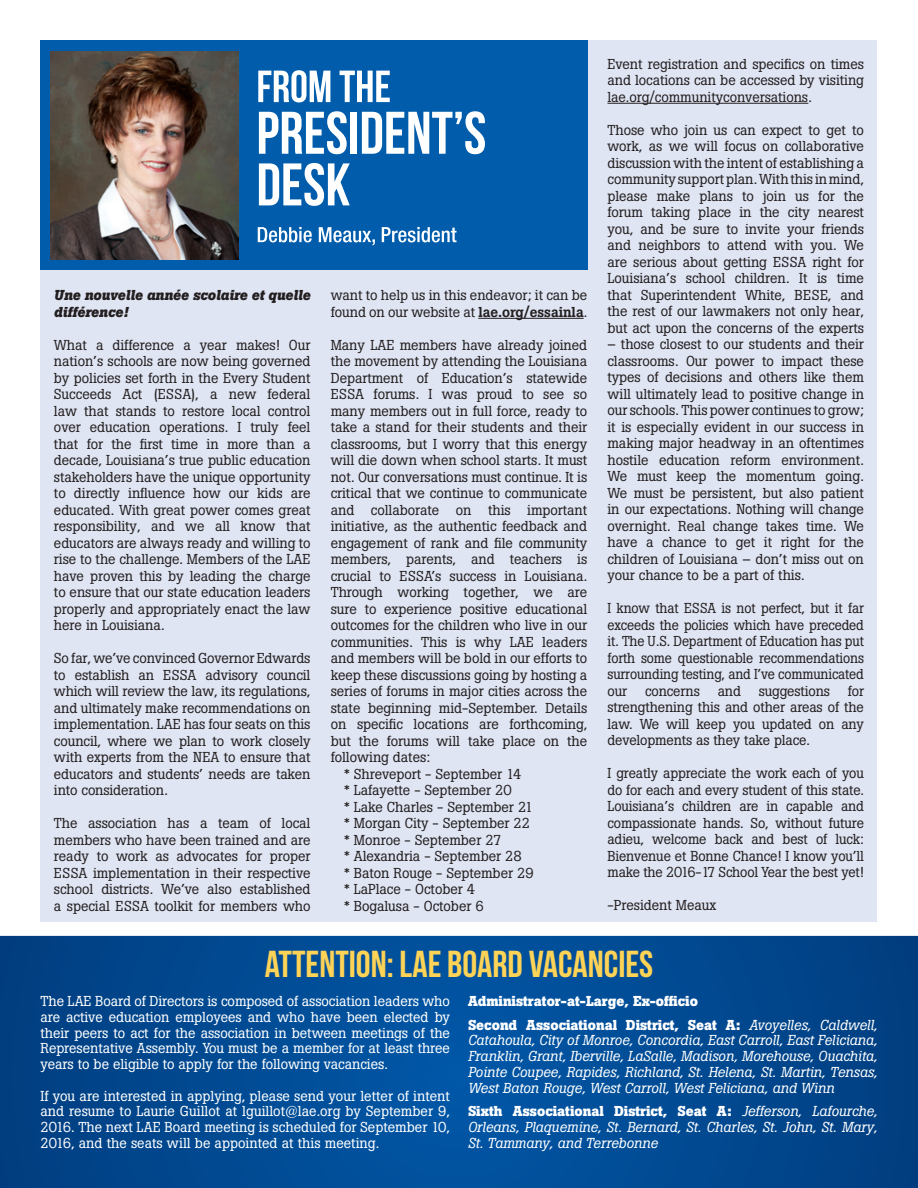
<style>
.page{position:relative;width:918px;height:1188px;background:#fff}
.page>*{position:absolute;margin:0;border:0;box-sizing:border-box;transform-origin:0 0}
.t1{font:37.5px "Bebas Neue";color:#fed356}
.t2{font:14.25px/16.5px "Boton";letter-spacing:-.005em;color:#231f20;text-align:justify}
.t3{font:14.25px/15.8px "Boton";color:#fff;text-align:justify}
.t4{font:italic 14.25px/15.8px "Boton";color:#fff;text-align:justify}
.t5{font:14.25px/16.5px "Boton";letter-spacing:-.005em;color:#231f20;text-align:justify;scale:.96 1}
.t6{font:italic 700 14.25px/16.5px "Boton";letter-spacing:-.005em;color:#231f20}
.t7{font:700 14.25px "Boton";color:#fff}
.s1{font-weight:500}
.s2{font-weight:700;font-style:normal}
</style>
<div class="page">
<div style="left:40px;top:40px;width:838px;height:882px;background:#e0e5f3"></div>
<div style="left:40px;top:40px;width:548px;height:230px;background:#015dab"></div>
<img style="left:51px;top:51px;width:188px;height:208px">
<svg style="left:258px;top:70px;width:72px;height:32px"></svg>
<svg style="left:340px;top:71px;width:50px;height:31px"></svg>
<svg style="left:259px;top:111px;width:88px;height:43px"></svg>
<div style="left:350px;top:112px;width:7px;height:42px;background:#fff"></div>
<svg style="left:362px;top:111px;width:123px;height:43px"></svg>
<svg style="left:259px;top:163px;width:91px;height:43px"></svg>
<svg style="left:258px;top:227px;width:54px;height:15px"></svg>
<svg style="left:319px;top:227px;width:56px;height:18px"></svg>
<svg style="left:382px;top:227px;width:75px;height:15px"></svg>
<svg style="left:0;top:936px;width:918px;height:252px;background:#014992"></svg>
<hr style="left:478px;top:318px;width:106px;height:1px;background:#231f20">
<hr style="left:608px;top:103px;width:200px;height:1px;background:#231f20">
<p class="t6" style="left:54px;top:287px;width:258px">Une nouvelle année scolaire et quelle différence!</p>
<p class="t2" style="left:54px;top:337px;width:258px">What a difference a year makes! Our nation’s schools are now being governed by policies set forth in the Every Student Succeeds Act (ESSA), a new federal law that stands to restore local control over education operations. I truly feel that for the first time in more than a decade, Louisiana’s true public education stakeholders have the unique opportunity to directly influence how our kids are educated. With great power comes great responsibility, and we all know that educators are always ready and willing to rise to the challenge. Members of the LAE have proven this by leading the charge to ensure that our state education leaders properly and appropriately enact the law here in Louisiana.</p>
<p class="t2" style="left:54px;top:650px;width:258px">So far, we’ve convinced Governor Edwards to establish an ESSA advisory council which will review the law, its regulations, and ultimately make recommendations on implementation. LAE has four seats on this council, where we plan to work closely with experts from the NEA to ensure that educators and students’ needs are taken into consideration.</p>
<p class="t2" style="left:54px;top:815px;width:258px">The association has a team of local members who have been trained and are ready to work as advocates for proper ESSA implementation in their respective school districts. We’ve also established a special ESSA toolkit for members who</p>
<p class="t2" style="left:331px;top:287px;width:258px">want to help us in this endeavor; it can be found on our website at <span class="s1">lae.org/essainla</span>.</p>
<p class="t2" style="left:331px;top:337px;width:258px">Many LAE members have already joined the movement by attending the Louisiana Department of Education’s statewide ESSA forums. I was proud to see so many members out in full force, ready to take a stand for their students and their classrooms, but I worry that this energy will die down when school starts. It must not. Our conversations must continue. It is critical that we continue to communicate and collaborate on this important initiative, as the authentic feedback and engagement of rank and file community members, parents, and teachers is crucial to ESSA’s success in Louisiana.<br>Through working together, we are sure to experience positive educational outcomes for the children who live in our communities. This is why LAE leaders and members will be bold in our efforts to keep these discussions going by hosting a series of forums in major cities across the state beginning mid-September. Details on specific locations are forthcoming, but the forums will take place on the following dates:</p>
<p class="t2" style="left:344px;top:766px;width:179px">* Shreveport - September 14</p>
<p class="t2" style="left:344px;top:782px;width:169px">* Lafayette - September 20</p>
<p class="t2" style="left:344px;top:799px;width:191px">* Lake Charles - September 21</p>
<p class="t2" style="left:344px;top:815px;width:187px">* Morgan City - September 22</p>
<p class="t2" style="left:344px;top:832px;width:159px">* Monroe - September 27</p>
<p class="t2" style="left:344px;top:848px;width:179px">* Alexandria - September 28</p>
<p class="t2" style="left:344px;top:865px;width:191px">* Baton Rouge - September 29</p>
<p class="t2" style="left:344px;top:881px;width:132px">* LaPlace - October 4</p>
<p class="t2" style="left:344px;top:898px;width:141px">* Bogalusa - October 6</p>
<p class="t2" style="left:608px;top:56px;width:258px">Event registration and specifics on times and locations can be accessed by visiting lae.org/communityconversations.</p>
<p class="t2" style="left:608px;top:122px;width:258px">Those who join us can expect to get to work, as we will focus on collaborative discussion with the intent of establishing a community support plan. With this in mind, please make plans to join us for the forum taking place in the city nearest you, and be sure to invite your friends and neighbors to attend with you. We are serious about getting ESSA right for Louisiana’s school children. It is time that Superintendent White, BESE, and the rest of our lawmakers not only hear, but act upon the concerns of the experts</p>
<p class="t2" style="left:608px;top:336px;width:258px">– those closest to our students and their classrooms. Our power to impact these types of decisions and others like them will ultimately lead to positive change in our schools. This power continues to grow; it is especially evident in our success in making major headway in an oftentimes hostile education reform environment.<br>We must keep the momentum going.<br>We must be persistent, but also patient in our expectations. Nothing will change overnight. Real change takes time. We have a chance to get it right for the children of Louisiana – don’t miss out on your chance to be a part of this.</p>
<p class="t5" style="left:608px;top:600px;width:269px">I know that ESSA is not perfect, but it far exceeds the policies which have preceded it. The U.S. Department of Education has put forth some questionable recommendations surrounding testing, and I’ve communicated our</p>
<p class="t2" style="left:608px;top:683px;width:258px;text-indent:240px">for strengthening this and other areas of the law. We will keep you updated on any developments as they take place.</p>
<p class="t2" style="left:608px;top:765px;width:258px">I greatly appreciate the work each of you do for each and every student of this state.<br>Louisiana’s children are in capable and compassionate hands. So, without future adieu, welcome back and best of luck:<br>Bienvenue et Bonne Chance! I know you’ll make the 2016-17 School Year the best yet!</p>
<p class="t2" style="left:608px;top:897px;width:110px">-President Meaux</p>
<p class="t2" style="left:645px;top:683px;width:56px">concerns</p>
<p class="t2" style="left:718px;top:683px;width:25px">and</p>
<p class="t2" style="left:759px;top:683px;width:73px">suggestions</p>
<p class="t1" style="left:265px;top:943px;width:390px">ATTENTION: LAE BOARD VACANCIES</p>
<p class="t3" style="left:40px;top:993px;width:411px">The LAE Board of Directors is composed of association leaders who are active education employees and who have been elected by their peers to act for the association in between meetings of the Representative Assembly. You must be a member for at least three years to be eligible to apply for the following vacancies.</p>
<p class="t3" style="left:40px;top:1088px;width:411px">If you are interested in applying, please send your letter of intent and resume to Laurie Guillot at lguillot@lae.org by September 9, 2016. The next LAE Board meeting is scheduled for September 10, 2016, and the seats will be appointed at this meeting.</p>
<p class="t7" style="left:468px;top:993px;width:232px">Administrator-at-Large, Ex-officio</p>
<p class="t4" style="left:468px;top:1017px;width:411px"><span class="s2">Second Associational District, Seat A:</span> Avoyelles, Caldwell, Catahoula, City of Monroe, Concordia, East Carroll, East Feliciana, Franklin, Grant, Iberville, LaSalle, Madison, Morehouse, Ouachita, Pointe Coupee, Rapides, Richland, St. Helena, St. Martin, Tensas, West Baton Rouge, West Carroll, West Feliciana, and Winn</p>
<p class="t4" style="left:468px;top:1104px;width:411px"><span class="s2">Sixth Associational District, Seat A:</span> Jefferson, Lafourche, Orleans, Plaquemine, St. Bernard, St. Charles, St. John, St. Mary, St. Tammany, and Terrebonne</p>
</div>
